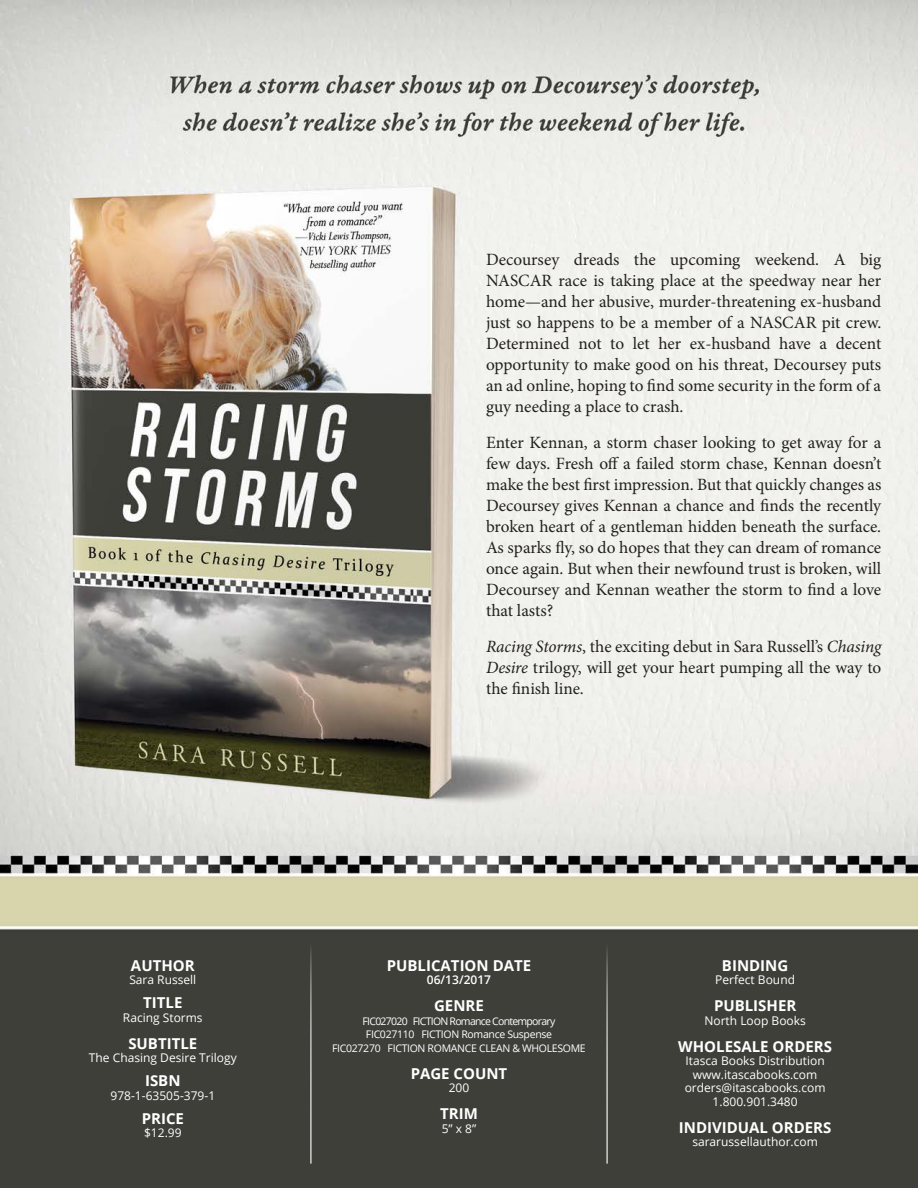
<style>
.page{position:relative;width:918px;height:1188px;background:#fff}
.page>*{position:absolute;margin:0;border:0;box-sizing:border-box;transform-origin:0 0}
.t1{font:17.25px/21px "Minion Pro";color:#231f20;text-align:justify}
.Stat_Header{font:700 15px "Open Sans";color:#fff}
.Stat_Header-2{font:12px "Open Sans";color:#fff}
.t2{font:600 12px "Open Sans";color:#fff}
.t3{font:10.5px "Open Sans";letter-spacing:-.03em;color:#fff}
.t4{font:10.5px "Open Sans";letter-spacing:-.07em;color:#fff}
.s1{font-style:italic}
</style>
<div class="page">
<img style="left:0;top:0;width:918px;height:1188px">
<hr style="left:607px;top:943px;width:1px;height:221px;background:#fff">
<hr style="left:310px;top:943px;width:1px;height:221px;background:#fff">
<p class="t1" style="left:486px;top:249px;width:397px">Decoursey dreads the upcoming weekend. A big NASCAR race is taking place at the speedway near her home—and her abusive, murder-threatening ex-husband just so happens to be a member of a NASCAR pit crew.<br>Determined not to let her ex-husband have a decent opportunity to make good on his threat, Decoursey puts an ad online, hoping to find some security in the form of a guy needing a place to crash.</p>
<p class="t1" style="left:486px;top:432px;width:397px">Enter Kennan, a storm chaser looking to get away for a few days. Fresh off a failed storm chase, Kennan doesn’t make the best first impression. But that quickly changes as Decoursey gives Kennan a chance and finds the recently broken heart of a gentleman hidden beneath the surface.<br>As sparks fly, so do hopes that they can dream of romance once again. But when their newfound trust is broken, will Decoursey and Kennan weather the storm to find a love that lasts?</p>
<p class="t1" style="left:486px;top:636px;width:397px"><span class="s1">Racing Storms</span>, the exciting debut in Sara Russell’s <span class="s1">Chasing Desire</span> trilogy, will get your heart pumping all the way to the finish line.</p>
<p class="Stat_Header" style="left:131px;top:955px;width:65px">AUTHOR</p>
<p class="Stat_Header-2" style="left:129px;top:972px;width:68px">Sara Russell</p>
<p class="Stat_Header" style="left:143px;top:992px;width:41px">TITLE</p>
<p class="Stat_Header-2" style="left:123px;top:1009px;width:81px">Racing Storms</p>
<p class="Stat_Header" style="left:128px;top:1033px;width:70px">SUBTITLE</p>
<p class="Stat_Header-2" style="left:89px;top:1050px;width:149px">The Chasing Desire Trilogy</p>
<p class="Stat_Header" style="left:145px;top:1070px;width:37px">ISBN</p>
<p class="Stat_Header-2" style="left:111px;top:1087px;width:106px">978-1-63505-379-1</p>
<p class="Stat_Header" style="left:142px;top:1108px;width:44px">PRICE</p>
<p class="Stat_Header-2" style="left:144px;top:1125px;width:39px">$12.99</p>
<p class="Stat_Header" style="left:387px;top:955px;width:146px">PUBLICATION DATE</p>
<p class="t2" style="left:427px;top:972px;width:66px">06/13/2017</p>
<p class="Stat_Header" style="left:434px;top:995px;width:51px">GENRE</p>
<p class="t4" style="left:363px;top:1014px;width:194px">FIC027020 FICTION Romance Contemporary</p>
<p class="t3" style="left:366px;top:1027px;width:188px">FIC027110 FICTION Romance Suspense</p>
<p class="t3" style="left:332px;top:1041px;width:255px">FIC027270 FICTION ROMANCE CLEAN &amp; WHOLESOME</p>
<p class="Stat_Header" style="left:411px;top:1063px;width:98px">PAGE COUNT</p>
<p class="Stat_Header-2" style="left:449px;top:1080px;width:22px">200</p>
<p class="Stat_Header" style="left:440px;top:1103px;width:39px">TRIM</p>
<p class="Stat_Header-2" style="left:442px;top:1120px;width:36px">5” x 8”</p>
<p class="Stat_Header" style="left:722px;top:955px;width:68px">BINDING</p>
<p class="Stat_Header-2" style="left:715px;top:972px;width:81px">Perfect Bound</p>
<p class="Stat_Header" style="left:714px;top:995px;width:84px">PUBLISHER</p>
<p class="Stat_Header-2" style="left:704px;top:1012px;width:103px">North Loop Books</p>
<p class="Stat_Header" style="left:678px;top:1036px;width:155px">WHOLESALE ORDERS</p>
<p class="Stat_Header-2" style="left:686px;top:1053px;width:141px">Itasca Books Distribution</p>
<p class="Stat_Header-2" style="left:693px;top:1066px;width:126px">www.itascabooks.com</p>
<p class="Stat_Header-2" style="left:685px;top:1080px;width:142px">orders@itascabooks.com</p>
<p class="Stat_Header-2" style="left:713px;top:1093px;width:87px">1.800.901.3480</p>
<p class="Stat_Header" style="left:679px;top:1117px;width:154px">INDIVIDUAL ORDERS</p>
<p class="Stat_Header-2" style="left:692px;top:1134px;width:127px">sararussellauthor.com</p>
</div>
